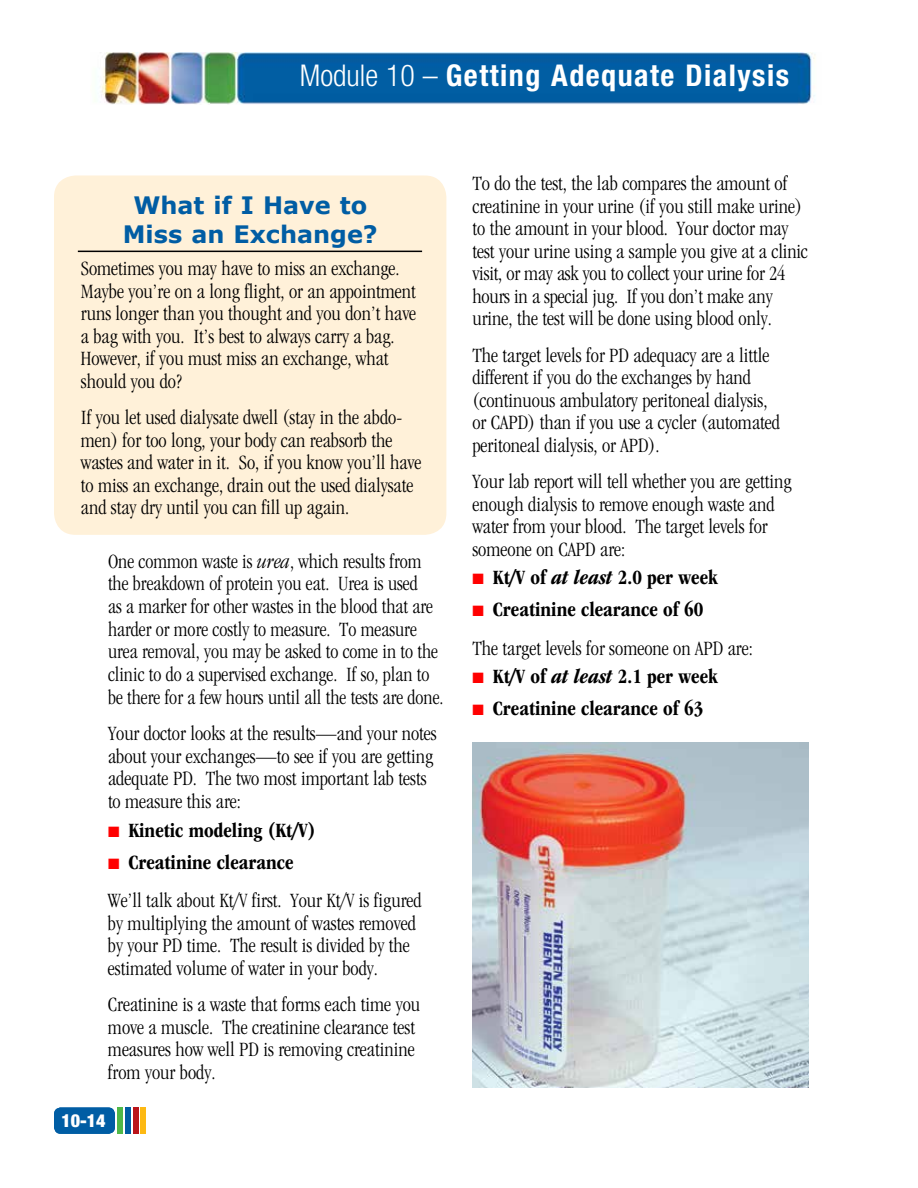
<style>
.page{position:relative;width:918px;height:1188px;background:#fff}
.page>*{position:absolute;margin:0;border:0;box-sizing:border-box;transform-origin:0 0}
.t1{font:700 condensed 30px "Helvetica Neue LT Std";letter-spacing:.05em;color:#fff}
.t2{font:700 24px/28.8px "Verdana";color:#005da4;text-align:center}
.t3{font:300 condensed 21px/22.5px "ITC Garamond Std";color:#000}
.t4{font:700 condensed 21px "ITC Garamond Std";color:#000}
.t5{font:900 condensed 18px "Helvetica Neue LT Std";color:#fff}
.s1{font-weight:300}
.s2{font-style:italic}
.s3{color:#f00}
.s4{font-weight:700}
</style>
<div class="page">
<img style="left:100px;top:52px;width:715px;height:52px">
<div style="left:54px;top:1108px;width:61px;height:26px;background:#005da4;border-radius:7px"></div>
<div style="left:118px;top:1107px;width:5px;height:27px;background:#50b848"></div>
<div style="left:126px;top:1107px;width:5px;height:27px;background:#005da4"></div>
<div style="left:141px;top:1107px;width:5px;height:27px;background:#fdb913"></div>
<div style="left:133px;top:1107px;width:5px;height:27px;background:#ba141a"></div>
<img style="left:472px;top:742px;width:337px;height:346px">
<div style="left:54px;top:176px;width:392px;height:359px;background:#fff1d9;border-radius:22px"></div>
<hr style="left:78px;top:251px;width:344px;height:1px;background:#000">
<h1 class="t1" style="left:300px;top:57px;width:491px"><span class="s1">Module 10 –</span> Getting Adequate Dialysis</h1>
<p class="t2" style="left:123px;top:191px;width:256px">What if I Have to<br>Miss an Exchange?</p>
<p class="t3" style="left:81px;top:257px;width:337px">Sometimes you may have to miss an exchange.<br>Maybe you’re on a long flight, or an appointment runs longer than you thought and you don’t have a bag with you. It’s best to always carry a bag.<br>However, if you must miss an exchange, what should you do?</p>
<p class="t3" style="left:81px;top:406px;width:342px">If you let used dialysate dwell (stay in the abdo&shy;men) for too long, your body can reabsorb the wastes and water in it. So, if you know you’ll have to miss an exchange, drain out the used dialysate and stay dry until you can fill up again.</p>
<p class="t3" style="left:108px;top:550px;width:337px">One common waste is <span class="s2">urea</span>, which results from the breakdown of protein you eat. Urea is used<br>as a marker for other wastes in the blood that are harder or more costly to measure. To measure urea removal, you may be asked to come in to the clinic to do a supervised exchange. If so, plan to be there for a few hours until all the tests are done.</p>
<p class="t3" style="left:108px;top:722px;width:330px">Your doctor looks at the results—and your notes about your exchanges—to see if you are getting adequate PD. The two most important lab tests to measure this are:</p>
<p class="t4" style="left:108px;top:818px;width:209px"><span class="s3">■</span> Kinetic modeling (Kt/V)</p>
<p class="t3" style="left:108px;top:843px;width:315px;line-height:38.7px"><span class="s3">■</span> <span class="s4">Creatinine clearance<br></span>We’ll talk about Kt/V first. Your Kt/V is figured</p>
<p class="t3" style="left:108px;top:912px;width:309px">by multiplying the amount of wastes removed by your PD time. The result is divided by the estimated volume of water in your body.</p>
<p class="t3" style="left:108px;top:994px;width:314px">Creatinine is a waste that forms each time you move a muscle. The creatinine clearance test measures how well PD is removing creatinine from your body.</p>
<p class="t5" style="left:61px;top:1110px;width:46px">10-14</p>
<p class="t5" style="left:71px;top:1111px;width:27px">10-</p>
<p class="t3" style="left:472px;top:172px;width:337px">To do the test, the lab compares the amount of creatinine in your urine (if you still make urine) to the amount in your blood. Your doctor may test your urine using a sample you give at a clinic visit, or may ask you to collect your urine for 24 hours in a special jug. If you don’t make any urine, the test will be done using blood only.</p>
<p class="t3" style="left:472px;top:344px;width:309px">The target levels for PD adequacy are a little different if you do the exchanges by hand (continuous ambulatory peritoneal dialysis, or CAPD) than if you use a cycler (automated peritoneal dialysis, or APD).</p>
<p class="t3" style="left:472px;top:470px;width:321px">Your lab report will tell whether you are getting enough dialysis to remove enough waste and water from your blood. The target levels for someone on CAPD are:</p>
<p class="t4" style="left:472px;top:565px;width:247px"><span class="s3">■</span> Kt/V of <span class="s2">at least</span> 2.0 per week</p>
<p class="t3" style="left:472px;top:590px;width:282px;line-height:38.7px"><span class="s3">■</span> <span class="s4">Creatinine clearance of 60<br></span>The target levels for someone on APD are:</p>
<p class="t4" style="left:472px;top:664px;width:247px"><span class="s3">■</span> Kt/V of <span class="s2">at least</span> 2.1 per week</p>
<p class="t4" style="left:472px;top:696px;width:233px"><span class="s3">■</span> Creatinine clearance of 63</p>
</div>
